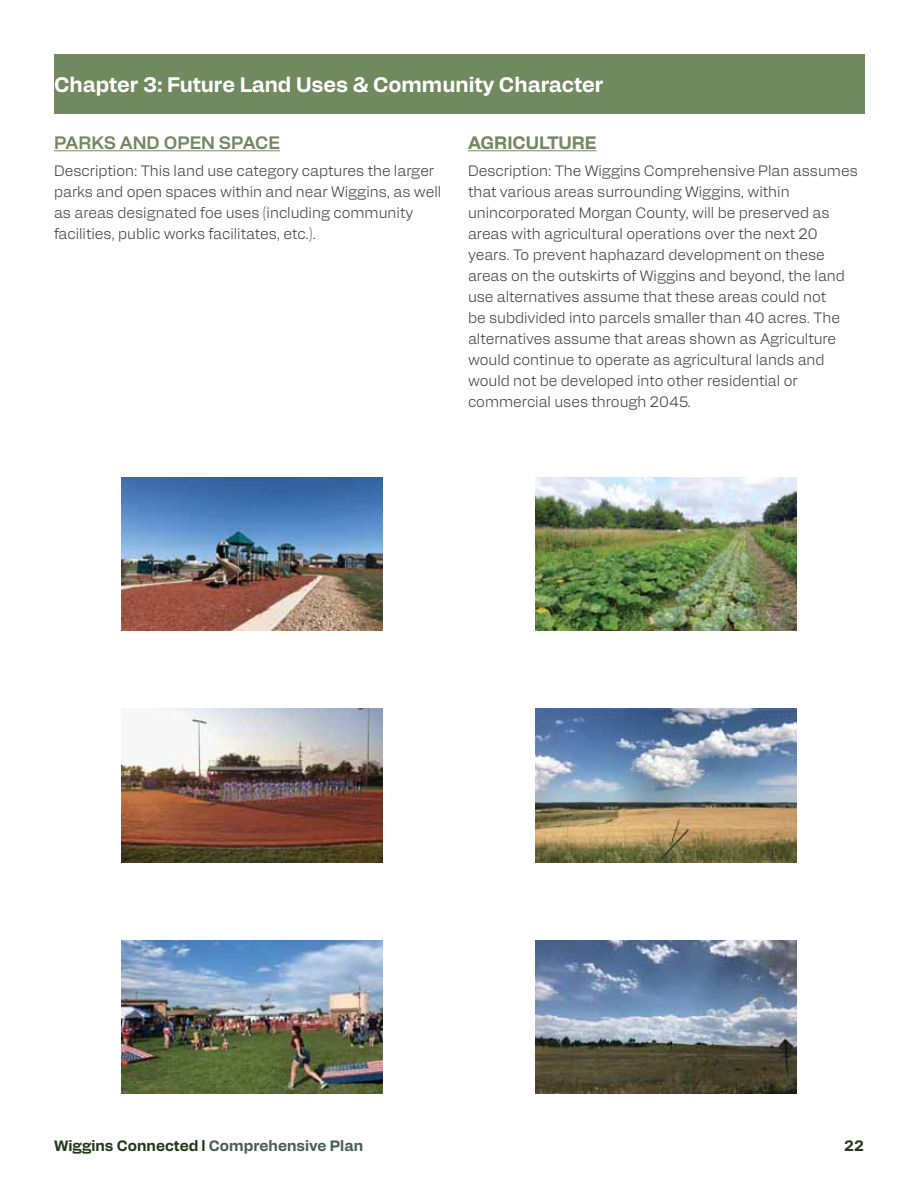
<style>
.page{position:relative;width:918px;height:1188px;background:#fff}
.page>*{position:absolute;margin:0;border:0;box-sizing:border-box;transform-origin:0 0}
.t1{font:700 21px "Alfabet";color:#fff}
.t2{font:600 18px "Alfabet";color:#71895e}
.t3{font:700 18px "Alfabet";color:#71895e}
.t4{font:300 15px/21px "Alfabet";color:#404041}
.t5{font:700 15px "Alfabet";color:#233919}
.s1{color:#475e55}
</style>
<div class="page">
<hr style="left:468px;top:150px;width:129px;height:1px;background:#71895e">
<hr style="left:54px;top:150px;width:226px;height:1px;background:#71895e">
<div style="left:54px;top:54px;width:810px;height:60px;background:#71895e"></div>
<img style="left:535px;top:477px;width:262px;height:154px">
<img style="left:535px;top:940px;width:262px;height:154px">
<img style="left:535px;top:709px;width:262px;height:153px">
<img style="left:121px;top:477px;width:262px;height:154px">
<img style="left:121px;top:709px;width:262px;height:153px">
<img style="left:121px;top:940px;width:262px;height:154px">
<h1 class="t1" style="left:54px;top:77px;width:551px">Chapter 3: Future Land Uses &amp; Community Character</h1>
<p class="t2" style="left:54px;top:136px;width:227px">PARKS AND OPEN SPACE</p>
<p class="t4" style="left:54px;top:162px;width:389px">Description: This land use category captures the larger parks and open spaces within and near Wiggins, as well as areas designated foe uses (including community facilities, public works facilitates, etc.).</p>
<p class="t3" style="left:468px;top:136px;width:130px">AGRICULTURE</p>
<p class="t4" style="left:468px;top:162px;width:391px">Description: The Wiggins Comprehensive Plan assumes that various areas surrounding Wiggins, within unincorporated Morgan County, will be preserved as areas with agricultural operations over the next 20 years. To prevent haphazard development on these areas on the outskirts of Wiggins and beyond, the land use alternatives assume that these areas could not<br>be subdivided into parcels smaller than 40 acres. The alternatives assume that areas shown as Agriculture would continue to operate as agricultural lands and would not be developed into other residential or commercial uses through 2045.</p>
<p class="t5" style="left:54px;top:1140px;width:311px">Wiggins Connected l <span class="s1">Comprehensive Plan</span></p>
<p class="t5" style="left:844px;top:1140px;width:21px">22</p>
</div>
